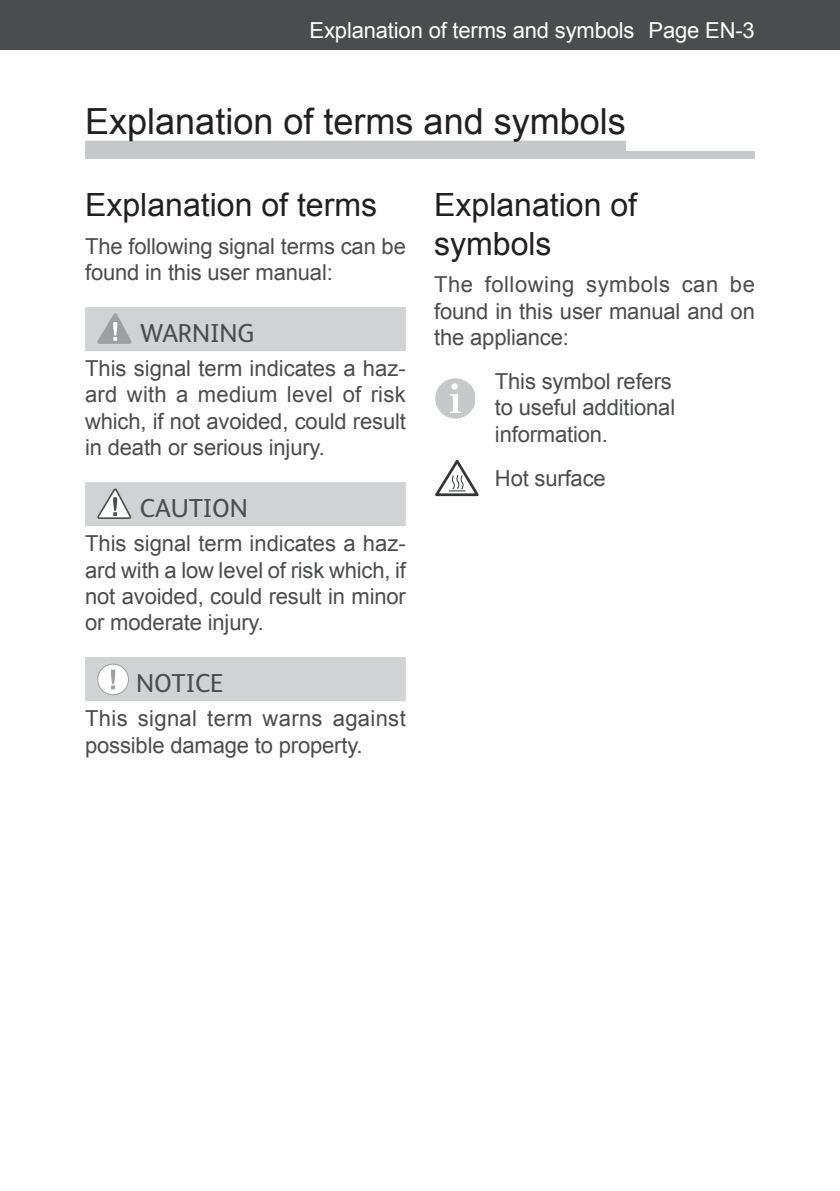
<style>
.page{position:relative;width:840px;height:1191px;background:#fff}
.page>*{position:absolute;margin:0;border:0;box-sizing:border-box;transform-origin:0 0}
.t1{font:36px "Arial";color:#231f20}
.t2{font:32px/38.4px "Arial";color:#231f20}
.t3{font:26px "FS Albert";letter-spacing:-.005em;color:#4b4c4d}
.t4{font:22px/26.4px "Arial";letter-spacing:-.01em;color:#4b4c4d;text-align:justify}
.t5{font:22px/26.4px "Arial";letter-spacing:.015em;color:#4b4c4d}
.t6{font:22px "Arial";letter-spacing:-.01em;color:#fff}
</style>
<div class="page">
<div style="left:0;top:0;width:839px;height:50px;background:#4b4c4d"></div>
<div style="left:85px;top:307px;width:320px;height:44px;background:#d1d2d4"></div>
<div style="left:85px;top:482px;width:320px;height:44px;background:#d1d2d4"></div>
<div style="left:85px;top:657px;width:320px;height:44px;background:#d1d2d4"></div>
<svg style="left:98px;top:313px;width:34px;height:31px"></svg>
<svg style="left:98px;top:488px;width:34px;height:31px"></svg>
<div style="left:98px;top:664px;width:30px;height:31px;background:#fff;border-radius:50%"></div>
<div style="left:97px;top:664px;width:32px;height:31px;border:1px solid #9d9fa2;border-radius:50%"></div>
<svg style="left:111px;top:669px;width:4px;height:20px"></svg>
<div style="left:436px;top:379px;width:38px;height:38px;background:#c7c8ca;border-radius:50%"></div>
<div style="left:435px;top:378px;width:39px;height:41px;border:2px solid #c7c8ca;border-radius:50%"></div>
<svg style="left:450px;top:383px;width:11px;height:30px"></svg>
<svg style="left:435px;top:459px;width:44px;height:38px"></svg>
<div style="left:85px;top:141px;width:540px;height:16px;background:#c7c8ca"></div>
<div style="left:85px;top:151px;width:669px;height:8px;background:#c7c8ca"></div>
<p class="t6" style="left:309px;top:16px;width:446px">Explanation of terms and symbols Page EN-3</p>
<h1 class="t1" style="left:85px;top:98px;width:542px">Explanation of terms and symbols</h1>
<h2 class="t2" style="left:85px;top:186px;width:293px">Explanation of terms</h2>
<p class="t4" style="left:85px;top:233px;width:322px">The following signal terms can be found in this user manual:</p>
<p class="t3" style="left:140px;top:316px;width:116px">WARNING</p>
<p class="t4" style="left:85px;top:355px;width:322px">This signal term indicates a haz&shy;ard with a medium level of risk which, if not avoided, could result in death or serious injury.</p>
<p class="t3" style="left:140px;top:491px;width:109px">CAUTION</p>
<p class="t4" style="left:85px;top:530px;width:322px">This signal term indicates a haz&shy;ard with a low level of risk which, if not avoided, could result in minor or moderate injury.</p>
<p class="t3" style="left:136px;top:666px;width:89px">NOTICE</p>
<p class="t5" style="left:85px;top:705px;width:322px">This signal term warns against possible damage to property.</p>
<h2 class="t2" style="left:434px;top:186px;width:204px">Explanation of symbols</h2>
<p class="t4" style="left:434px;top:272px;width:322px">The following symbols can be found in this user manual and on the appliance:</p>
<p class="t4" style="left:494px;top:368px;width:182px;text-align:left">This symbol refers to useful additional information.</p>
<p class="t4" style="left:494px;top:465px;width:112px">Hot surface</p>
</div>
